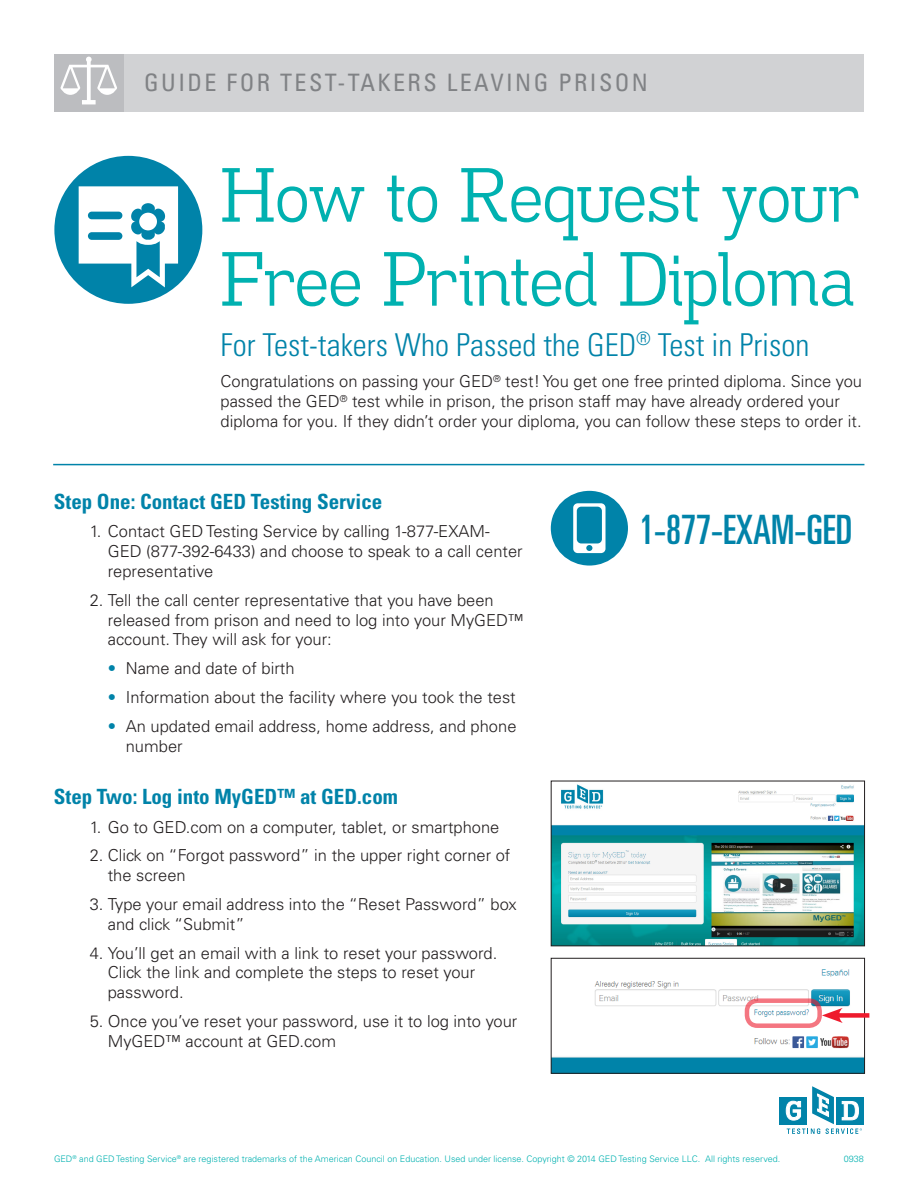
<style>
.page{position:relative;width:918px;height:1188px;background:#fff}
.page>*{position:absolute;margin:0;border:0;box-sizing:border-box;transform-origin:0 0}
.Main_Title{font:78px/84px "Madawaska Bk";color:#00b1b0}
.t1{font:ultra-condensed 40.5px "Univers LT Std";color:#0083a9}
.Sub_title{font:300 condensed 31.5px "Univers LT Std";color:#0083a9}
.Prison_brand{font:condensed 24px "Univers LT Std";letter-spacing:.1em;color:#808285}
.Subhead{font:700 condensed 21px "Univers LT Std";color:#0083a9}
.t2{font:300 16.5px/19.8px "Univers LT Std";color:#231f20}
.t3{font:300 9px "Univers LT Std";color:#00b1b0}
.s1{color:#0083a9}
</style>
<div class="page">
<div style="left:780px;top:1097px;width:27px;height:27px;background:#0083a9"></div>
<div style="left:837px;top:1097px;width:27px;height:27px;background:#0083a9"></div>
<svg style="left:786px;top:1086px;width:76px;height:48px"></svg>
<img style="left:553px;top:784px;width:310px;height:160px">
<div style="left:551px;top:781px;width:314px;height:165px;border:1px solid #231f20"></div>
<img style="left:553px;top:969px;width:310px;height:103px">
<div style="left:551px;top:958px;width:314px;height:116px;border:1px solid #231f20"></div>
<div style="left:834px;top:1013px;width:35px;height:5px;background:#ee1b2d"></div>
<svg style="left:822px;top:1008px;width:21px;height:15px"></svg>
<div style="left:745px;top:998px;width:77px;height:30px;border:4px solid #ee1b2d;border-radius:10px"></div>
<div style="left:54px;top:156px;width:148px;height:148px;background:#0083a9;border-radius:50%"></div>
<svg style="left:79px;top:186px;width:99px;height:101px"></svg>
<hr style="left:53px;top:464px;width:811px;height:1px;background:#0083a9">
<div style="left:551px;top:491px;width:77px;height:75px;background:#0083a9;border-radius:50%"></div>
<svg style="left:573px;top:503px;width:33px;height:50px"></svg>
<div style="left:54px;top:54px;width:810px;height:57px;background:#d1d2d4"></div>
<div style="left:54px;top:54px;width:70px;height:57px;background:#bcbdc0"></div>
<svg style="left:60px;top:57px;width:57px;height:47px"></svg>
<p class="Prison_brand" style="left:144px;top:68px;width:505px">GUIDE FOR TEST-TAKERS LEAVING PRISON</p>
<p class="Main_Title" style="left:221px;top:152px;width:640px">How to Request your<br>Free Printed Diploma</p>
<p class="Sub_title" style="left:221px;top:325px;width:591px">For Test-takers Who Passed the GED<sup>®</sup> Test in Prison</p>
<p class="t2" style="left:221px;top:372px;width:643px">Congratulations on passing your GED<sup>®</sup> test! You get one free printed diploma. Since you passed the GED<sup>®</sup> test while in prison, the prison staff may have already ordered your diploma for you. If they didn’t order your diploma, you can follow these steps to order it.</p>
<p class="Subhead" style="left:54px;top:488px;width:330px">Step One: Contact GED Testing Service</p>
<p class="t2" style="left:108px;top:522px;width:416px;text-indent:-18px">1. Contact GED Testing Service by calling 1-877-EXAM-<br>GED (877-392-6433) and choose to speak to a call center representative</p>
<p class="t2" style="left:108px;top:590px;width:417px;text-indent:-18px">2. Tell the call center representative that you have been released from prison and need to log into your MyGED™ account. They will ask for your:</p>
<p class="t2" style="left:108px;top:658px;width:188px"><span class="s1">•</span> Name and date of birth</p>
<p class="t2" style="left:108px;top:687px;width:409px"><span class="s1">•</span> Information about the facility where you took the test</p>
<p class="t2" style="left:126px;top:716px;width:392px;text-indent:-18px"><span class="s1">•</span> An updated email address, home address, and phone number</p>
<p class="Subhead" style="left:54px;top:783px;width:346px">Step Two: Log into MyGED™ at GED.com</p>
<p class="t2" style="left:90px;top:817px;width:411px">1. Go to GED.com on a computer, tablet, or smartphone</p>
<p class="t2" style="left:108px;top:846px;width:404px;text-indent:-18px">2. Click on “Forgot password” in the upper right corner of the screen</p>
<p class="t2" style="left:108px;top:894px;width:411px;text-indent:-18px">3. Type your email address into the “Reset Password” box and click “Submit”</p>
<p class="t2" style="left:108px;top:943px;width:391px;text-indent:-18px">4. You’ll get an email with a link to reset your password.<br>Click the link and complete the steps to reset your password.</p>
<p class="t2" style="left:108px;top:1011px;width:411px;text-indent:-18px">5. Once you’ve reset your password, use it to log into your<br>MyGED™ account at GED.com</p>
<p class="t1" style="left:639px;top:507px;width:215px">1-877-EXAM-GED</p>
<p class="t3" style="left:54px;top:1154px;width:728px">GED<sup>®</sup> and GED Testing Service<sup>®</sup> are registered trademarks of the American Council on Education. Used under license. Copyright © 2014 GED Testing Service LLC. All rights reserved.</p>
<p class="t3" style="left:844px;top:1154px;width:22px">0938</p>
</div>
